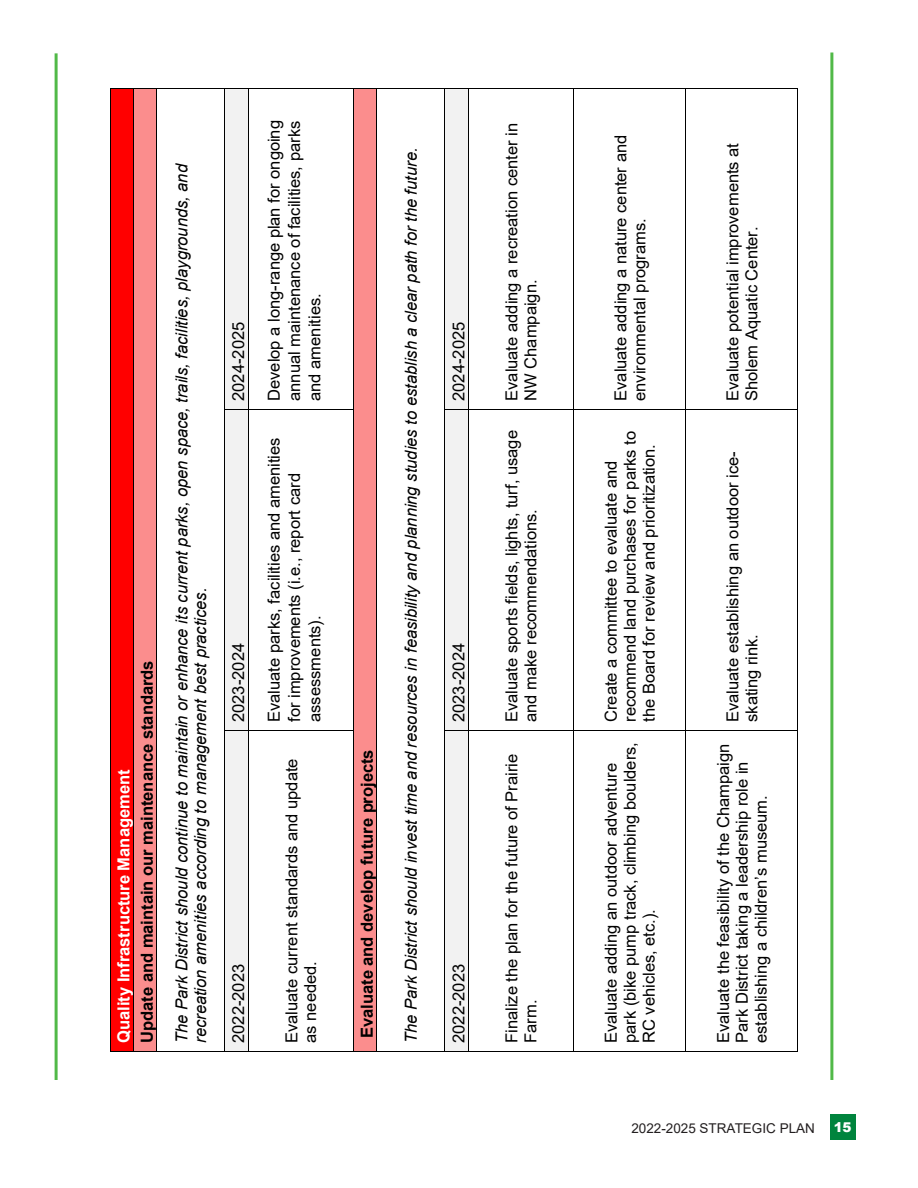
<style>
.page{position:relative;width:918px;height:1188px;background:#fff}
.page>*{position:absolute;margin:0;border:0;box-sizing:border-box;transform-origin:0 0}
.t1{font:16.5px/19px "Arial";color:#000}
.t2{font:italic 16.5px/18.9px "Arial";color:#000}
.t3{font:700 16.5px/23.2px "Arial";color:#000}
.Address__Acreage{font:13.5px "Arial";color:#231f20}
.t4{font:900 13.5px "Arial";color:#fff}
.s1{color:#fff}
</style>
<div class="page">
<div style="left:111px;top:88px;width:22px;height:963px;background:#f00"></div>
<hr style="left:110px;top:88px;width:1px;height:963px;background:#000">
<div style="left:134px;top:88px;width:22px;height:963px;background:#fb8d8d"></div>
<hr style="left:133px;top:88px;width:1px;height:963px;background:#000">
<svg style="left:110px;top:1051px;width:47px;height:1px"></svg>
<hr style="left:156px;top:88px;width:1px;height:963px;background:#000">
<svg style="left:111px;top:88px;width:45px;height:1px"></svg>
<hr style="left:157px;top:1051px;width:68px;height:1px;background:#000">
<hr style="left:157px;top:88px;width:68px;height:1px;background:#000">
<div style="left:225px;top:730px;width:23px;height:321px;background:#f2f2f2"></div>
<div style="left:225px;top:409px;width:23px;height:321px;background:#f2f2f2"></div>
<div style="left:225px;top:88px;width:23px;height:321px;background:#f2f2f2"></div>
<hr style="left:225px;top:730px;width:1px;height:321px;background:#000">
<hr style="left:225px;top:409px;width:1px;height:321px;background:#000">
<hr style="left:225px;top:88px;width:1px;height:321px;background:#000">
<svg style="left:225px;top:1051px;width:24px;height:1px"></svg>
<hr style="left:248px;top:730px;width:1px;height:321px;background:#000">
<svg style="left:226px;top:730px;width:22px;height:1px"></svg>
<hr style="left:248px;top:409px;width:1px;height:321px;background:#000">
<svg style="left:226px;top:409px;width:22px;height:1px"></svg>
<hr style="left:248px;top:88px;width:1px;height:321px;background:#000">
<svg style="left:226px;top:88px;width:22px;height:1px"></svg>
<hr style="left:249px;top:1051px;width:104px;height:1px;background:#000">
<hr style="left:249px;top:730px;width:104px;height:1px;background:#000">
<hr style="left:249px;top:409px;width:104px;height:1px;background:#000">
<hr style="left:249px;top:88px;width:104px;height:1px;background:#000">
<div style="left:354px;top:88px;width:22px;height:963px;background:#fb8d8d"></div>
<hr style="left:353px;top:730px;width:1px;height:321px;background:#000">
<hr style="left:353px;top:409px;width:1px;height:321px;background:#000">
<hr style="left:353px;top:88px;width:1px;height:321px;background:#000">
<svg style="left:353px;top:1051px;width:24px;height:1px"></svg>
<hr style="left:376px;top:88px;width:1px;height:963px;background:#000">
<svg style="left:354px;top:88px;width:22px;height:1px"></svg>
<hr style="left:377px;top:1051px;width:68px;height:1px;background:#000">
<hr style="left:377px;top:88px;width:68px;height:1px;background:#000">
<div style="left:445px;top:730px;width:23px;height:321px;background:#f2f2f2"></div>
<div style="left:445px;top:409px;width:23px;height:321px;background:#f2f2f2"></div>
<div style="left:445px;top:88px;width:23px;height:321px;background:#f2f2f2"></div>
<hr style="left:445px;top:730px;width:1px;height:321px;background:#000">
<hr style="left:445px;top:409px;width:1px;height:321px;background:#000">
<hr style="left:445px;top:88px;width:1px;height:321px;background:#000">
<svg style="left:445px;top:1051px;width:24px;height:1px"></svg>
<hr style="left:468px;top:730px;width:1px;height:321px;background:#000">
<svg style="left:446px;top:730px;width:22px;height:1px"></svg>
<hr style="left:468px;top:409px;width:1px;height:321px;background:#000">
<svg style="left:446px;top:409px;width:22px;height:1px"></svg>
<hr style="left:468px;top:88px;width:1px;height:321px;background:#000">
<svg style="left:446px;top:88px;width:22px;height:1px"></svg>
<hr style="left:469px;top:1051px;width:104px;height:1px;background:#000">
<hr style="left:469px;top:730px;width:104px;height:1px;background:#000">
<hr style="left:469px;top:409px;width:104px;height:1px;background:#000">
<hr style="left:469px;top:88px;width:104px;height:1px;background:#000">
<hr style="left:573px;top:730px;width:1px;height:321px;background:#000">
<hr style="left:573px;top:409px;width:1px;height:321px;background:#000">
<hr style="left:573px;top:88px;width:1px;height:321px;background:#000">
<hr style="left:574px;top:1051px;width:112px;height:1px;background:#000">
<hr style="left:574px;top:730px;width:112px;height:1px;background:#000">
<hr style="left:574px;top:409px;width:112px;height:1px;background:#000">
<hr style="left:574px;top:88px;width:112px;height:1px;background:#000">
<hr style="left:686px;top:730px;width:1px;height:321px;background:#000">
<hr style="left:686px;top:409px;width:1px;height:321px;background:#000">
<hr style="left:686px;top:88px;width:1px;height:321px;background:#000">
<hr style="left:686px;top:1051px;width:112px;height:1px;background:#000">
<hr style="left:798px;top:730px;width:1px;height:321px;background:#000">
<hr style="left:686px;top:730px;width:112px;height:1px;background:#000">
<hr style="left:798px;top:409px;width:1px;height:321px;background:#000">
<hr style="left:686px;top:409px;width:112px;height:1px;background:#000">
<hr style="left:798px;top:88px;width:1px;height:321px;background:#000">
<hr style="left:686px;top:88px;width:112px;height:1px;background:#000">
<div style="left:831px;top:1115px;width:25px;height:25px;background:#00843d"></div>
<hr style="left:55px;top:53px;width:3px;height:1027px;background:#51b948">
<hr style="left:830px;top:52px;width:3px;height:1028px;background:#51b948">
<p class="t3" style="left:112px;top:1043px;width:384px;rotate:-90deg"><span class="s1">Quality Infrastructure Management<br></span>Update and maintain our maintenance standards</p>
<p class="t2" style="left:172px;top:1043px;width:881px;rotate:-90deg">The Park District should continue to maintain or enhance its current parks, open space, trails, facilities, playgrounds, and recreation amenities according to management best practices.</p>
<p class="t1" style="left:229px;top:401px;width:81px;rotate:-90deg">2024-2025</p>
<p class="t1" style="left:229px;top:722px;width:81px;rotate:-90deg">2023-2024</p>
<p class="t1" style="left:229px;top:1043px;width:81px;rotate:-90deg">2022-2023</p>
<p class="t1" style="left:264px;top:401px;width:282px;line-height:20.4px;text-align:justify;rotate:-90deg">Develop a long-range plan for ongoing annual maintenance of facilities, parks and amenities.</p>
<p class="t1" style="left:264px;top:722px;width:286px;line-height:20.4px;rotate:-90deg">Evaluate parks, facilities and amenities for improvements (i.e., report card assessments).</p>
<p class="t1" style="left:282px;top:1043px;width:286px;rotate:-90deg">Evaluate current standards and update as needed.</p>
<p class="t3" style="left:356px;top:1038px;width:290px;rotate:-90deg">Evaluate and develop future projects</p>
<p class="t2" style="left:402px;top:1043px;width:897px;rotate:-90deg">The Park District should invest time and resources in feasibility and planning studies to establish a clear path for the future.</p>
<p class="t1" style="left:449px;top:401px;width:81px;rotate:-90deg">2024-2025</p>
<p class="t1" style="left:449px;top:722px;width:81px;rotate:-90deg">2023-2024</p>
<p class="t1" style="left:449px;top:1043px;width:81px;rotate:-90deg">2022-2023</p>
<p class="t1" style="left:502px;top:401px;width:280px;rotate:-90deg">Evaluate adding a recreation center in<br>NW Champaign.</p>
<p class="t1" style="left:502px;top:722px;width:293px;rotate:-90deg">Evaluate sports fields, lights, turf, usage and make recommendations.</p>
<p class="t1" style="left:502px;top:1043px;width:291px;rotate:-90deg">Finalize the plan for the future of Prairie<br>Farm.</p>
<p class="t1" style="left:611px;top:401px;width:268px;rotate:-90deg">Evaluate adding a nature center and environmental programs.</p>
<p class="t1" style="left:601px;top:722px;width:293px;rotate:-90deg">Create a committee to evaluate and recommend land purchases for parks to the Board for review and prioritization.</p>
<p class="t1" style="left:601px;top:1043px;width:302px;rotate:-90deg">Evaluate adding an outdoor adventure park (bike pump track, climbing boulders,<br>RC vehicles, etc.).</p>
<p class="t1" style="left:723px;top:401px;width:259px;rotate:-90deg">Evaluate potential improvements at<br>Sholem Aquatic Center.</p>
<p class="t1" style="left:723px;top:722px;width:272px;rotate:-90deg">Evaluate establishing an outdoor ice&shy;skating rink.</p>
<p class="t1" style="left:714px;top:1043px;width:301px;rotate:-90deg">Evaluate the feasibility of the Champaign<br>Park District taking a leadership role in establishing a children’s museum.</p>
<p class="Address__Acreage" style="left:631px;top:1119px;width:185px">2022-2025 STRATEGIC PLAN</p>
<p class="t4" style="left:834px;top:1118px;width:19px">15</p>
</div>
